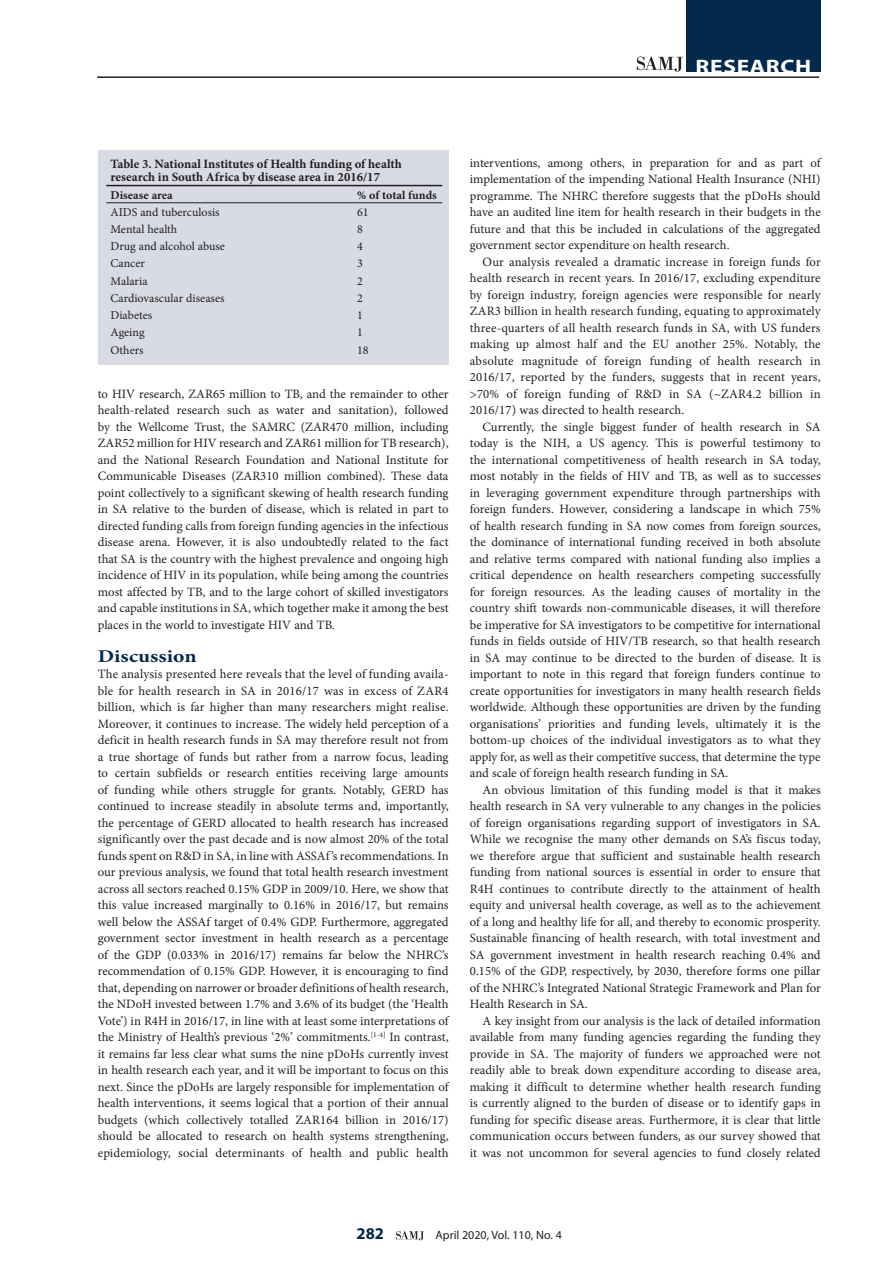
<style>
.page{position:relative;width:893px;height:1263px;background:#fff}
.page>*{position:absolute;margin:0;border:0;box-sizing:border-box;transform-origin:0 0}
.t1{font:700 19.5px "Myriad Pro";letter-spacing:.03em;color:#fff;scale:1.2 1}
.B_HEAD{font:700 18px "Minion Pro";color:#03294d;scale:1.2 1}
.t2{font:700 16.5px "Myriad Pro";color:#03294d}
.BODY_TEXT_INDENT{font:12.75px/16.5px "Minion Pro";color:#231f20;text-align:justify}
.BODY_TEXT_1ST_PARAGR{font:12.75px/16.5px "Minion Pro";color:#231f20}
.TABLE_HEAD{font:700 12.75px/13.5px "Minion Pro";color:#231f20}
.TABLE_COPY{font:12px "Minion Pro";color:#231f20}
.TABLE_FIELD_NAME{font:700 12px "Minion Pro";color:#231f20}
.t3{font:12px "Myriad Pro";color:#231f20}
</style>
<div class="page">
<svg style="left:396px;top:1231px;width:28px;height:9px"></svg>
<hr style="left:97px;top:76px;width:722px;height:2px;background:#231f20">
<div style="left:686px;top:0;width:135px;height:72px;background:#03294d"></div>
<svg style="left:637px;top:57px;width:46px;height:15px"></svg>
<div style="left:98px;top:150px;width:351px;height:215px;background:#d8dbe4"></div>
<hr style="left:106px;top:185px;width:247px;height:1px;background:#231f20">
<hr style="left:353px;top:185px;width:89px;height:1px;background:#231f20">
<hr style="left:106px;top:202px;width:247px;height:1px;background:#231f20">
<hr style="left:353px;top:202px;width:89px;height:1px;background:#231f20">
<h1 class="t1" style="left:696px;top:54px;width:98px">RESEARCH</h1>
<p class="TABLE_HEAD" style="left:111px;top:157px;width:293px">Table 3. National Institutes of Health funding of health research in South Africa by disease area in 2016/17</p>
<p class="TABLE_FIELD_NAME" style="left:111px;top:186px;width:64px">Disease area</p>
<p class="TABLE_FIELD_NAME" style="left:357px;top:186px;width:81px">% of total funds</p>
<p class="TABLE_COPY" style="left:111px;top:204px;width:111px">AIDS and tuberculosis</p>
<p class="TABLE_COPY" style="left:357px;top:204px;width:13px">61</p>
<p class="TABLE_COPY" style="left:111px;top:221px;width:68px">Mental health</p>
<p class="TABLE_COPY" style="left:357px;top:221px;width:7px">8</p>
<p class="TABLE_COPY" style="left:111px;top:238px;width:116px">Drug and alcohol abuse</p>
<p class="TABLE_COPY" style="left:357px;top:238px;width:7px">4</p>
<p class="TABLE_COPY" style="left:111px;top:256px;width:36px">Cancer</p>
<p class="TABLE_COPY" style="left:357px;top:256px;width:7px">3</p>
<p class="TABLE_COPY" style="left:111px;top:273px;width:39px">Malaria</p>
<p class="TABLE_COPY" style="left:357px;top:273px;width:7px">2</p>
<p class="TABLE_COPY" style="left:111px;top:290px;width:116px">Cardiovascular diseases</p>
<p class="TABLE_COPY" style="left:357px;top:290px;width:7px">2</p>
<p class="TABLE_COPY" style="left:111px;top:307px;width:43px">Diabetes</p>
<p class="TABLE_COPY" style="left:357px;top:307px;width:7px">1</p>
<p class="TABLE_COPY" style="left:111px;top:324px;width:36px">Ageing</p>
<p class="TABLE_COPY" style="left:357px;top:324px;width:7px">1</p>
<p class="TABLE_COPY" style="left:111px;top:342px;width:34px">Others</p>
<p class="TABLE_COPY" style="left:357px;top:342px;width:13px">18</p>
<p class="BODY_TEXT_INDENT" style="left:98px;top:385px;width:352px">to HIV research, ZAR65 million to TB, and the remainder to other health-related research such as water and sanitation), followed by the Wellcome Trust, the SAMRC (ZAR470 million, including ZAR52 million for HIV research and ZAR61 million for TB research), and the National Research Foundation and National Institute for Communicable Diseases (ZAR310 million combined). These data point collectively to a significant skewing of health research funding in SA relative to the burden of disease, which is related in part to directed funding calls from foreign funding agencies in the infectious disease arena. However, it is also undoubtedly related to the fact that SA is the country with the highest prevalence and ongoing high incidence of HIV in its population, while being among the countries most affected by TB, and to the large cohort of skilled investigators and capable institutions in SA, which together make it among the best places in the world to investigate HIV and TB.</p>
<h2 class="B_HEAD" style="left:98px;top:643px;width:84px">Discussion</h2>
<p class="BODY_TEXT_1ST_PARAGR" style="left:98px;top:666px;width:352px">The analysis presented here reveals that the level of funding availa&shy;ble for health research in SA in 2016/17 was in excess of ZAR4 billion, which is far higher than many researchers might realise.<br>Moreover, it continues to increase. The widely held perception of a deficit in health research funds in SA may therefore result not from a true shortage of funds but rather from a narrow focus, leading to certain subfields or research entities receiving large amounts of funding while others struggle for grants. Notably, GERD has continued to increase steadily in absolute terms and, importantly, the percentage of GERD allocated to health research has increased significantly over the past decade and is now almost 20% of the total funds spent on R&amp;D in SA, in line with ASSAf ’s recommendations. In our previous analysis, we found that total health research investment across all sectors reached 0.15% GDP in 2009/10. Here, we show that this value increased marginally to 0.16% in 2016/17, but remains well below the ASSAf target of 0.4% GDP. Furthermore, aggregated government sector investment in health research as a percentage of the GDP (0.033% in 2016/17) remains far below the NHRC’s recommendation of 0.15% GDP. However, it is encouraging to find that, depending on narrower or broader definitions of health research, the NDoH invested between 1.7% and 3.6% of its budget (the ‘Health Vote’) in R4H in 2016/17, in line with at least some interpretations of the Ministry of Health’s previous ‘2%’ commitments.<sup>[1-4]</sup> In contrast, it remains far less clear what sums the nine pDoHs currently invest in health research each year, and it will be important to focus on this next. Since the pDoHs are largely responsible for implementation of health interventions, it seems logical that a portion of their annual budgets (which collectively totalled ZAR164 billion in 2016/17) should be allocated to research on health systems strengthening, epidemiology, social determinants of health and public health</p>
<p class="BODY_TEXT_1ST_PARAGR" style="left:470px;top:154px;width:352px;text-align:justify">interventions, among others, in preparation for and as part of implementation of the impending National Health Insurance (NHI) programme. The NHRC therefore suggests that the pDoHs should have an audited line item for health research in their budgets in the future and that this be included in calculations of the aggregated government sector expenditure on health research.</p>
<p class="BODY_TEXT_INDENT" style="left:470px;top:253px;width:352px;text-indent:13px">Our analysis revealed a dramatic increase in foreign funds for health research in recent years. In 2016/17, excluding expenditure by foreign industry, foreign agencies were responsible for nearly ZAR3 billion in health research funding, equating to approximately three-quarters of all health research funds in SA, with US funders making up almost half and the EU another 25%. Notably, the absolute magnitude of foreign funding of health research in 2016/17, reported by the funders, suggests that in recent years, &gt;70% of foreign funding of R&amp;D in SA (~ZAR4.2 billion in 2016/17) was directed to health research.</p>
<p class="BODY_TEXT_INDENT" style="left:470px;top:418px;width:352px;text-indent:13px">Currently, the single biggest funder of health research in SA today is the NIH, a US agency. This is powerful testimony to the international competitiveness of health research in SA today, most notably in the fields of HIV and TB, as well as to successes in leveraging government expenditure through partnerships with foreign funders. However, considering a landscape in which 75% of health research funding in SA now comes from foreign sources, the dominance of international funding received in both absolute and relative terms compared with national funding also implies a critical dependence on health researchers competing successfully for foreign resources. As the leading causes of mortality in the country shift towards non-communicable diseases, it will therefore be imperative for SA investigators to be competitive for international funds in fields outside of HIV/TB research, so that health research in SA may continue to be directed to the burden of disease. It is important to note in this regard that foreign funders continue to create opportunities for investigators in many health research fields worldwide. Although these opportunities are driven by the funding organisations’ priorities and funding levels, ultimately it is the bottom-up choices of the individual investigators as to what they apply for, as well as their competitive success, that determine the type and scale of foreign health research funding in SA.</p>
<p class="BODY_TEXT_INDENT" style="left:470px;top:781px;width:352px;text-indent:13px">An obvious limitation of this funding model is that it makes health research in SA very vulnerable to any changes in the policies of foreign organisations regarding support of investigators in SA.<br>While we recognise the many other demands on SA’s fiscus today, we therefore argue that sufficient and sustainable health research funding from national sources is essential in order to ensure that R4H continues to contribute directly to the attainment of health equity and universal health coverage, as well as to the achievement of a long and healthy life for all, and thereby to economic prosperity.<br>Sustainable financing of health research, with total investment and SA government investment in health research reaching 0.4% and 0.15% of the GDP, respectively, by 2030, therefore forms one pillar of the NHRC’s Integrated National Strategic Framework and Plan for Health Research in SA.</p>
<p class="BODY_TEXT_INDENT" style="left:470px;top:1012px;width:352px;text-indent:13px">A key insight from our analysis is the lack of detailed information available from many funding agencies regarding the funding they provide in SA. The majority of funders we approached were not readily able to break down expenditure according to disease area, making it difficult to determine whether health research funding is currently aligned to the burden of disease or to identify gaps in funding for specific disease areas. Furthermore, it is clear that little communication occurs between funders, as our survey showed that it was not uncommon for several agencies to fund closely related</p>
<p class="t2" style="left:357px;top:1223px;width:29px">282</p>
<p class="t3" style="left:436px;top:1228px;width:128px">April 2020, Vol. 110, No. 4</p>
</div>
